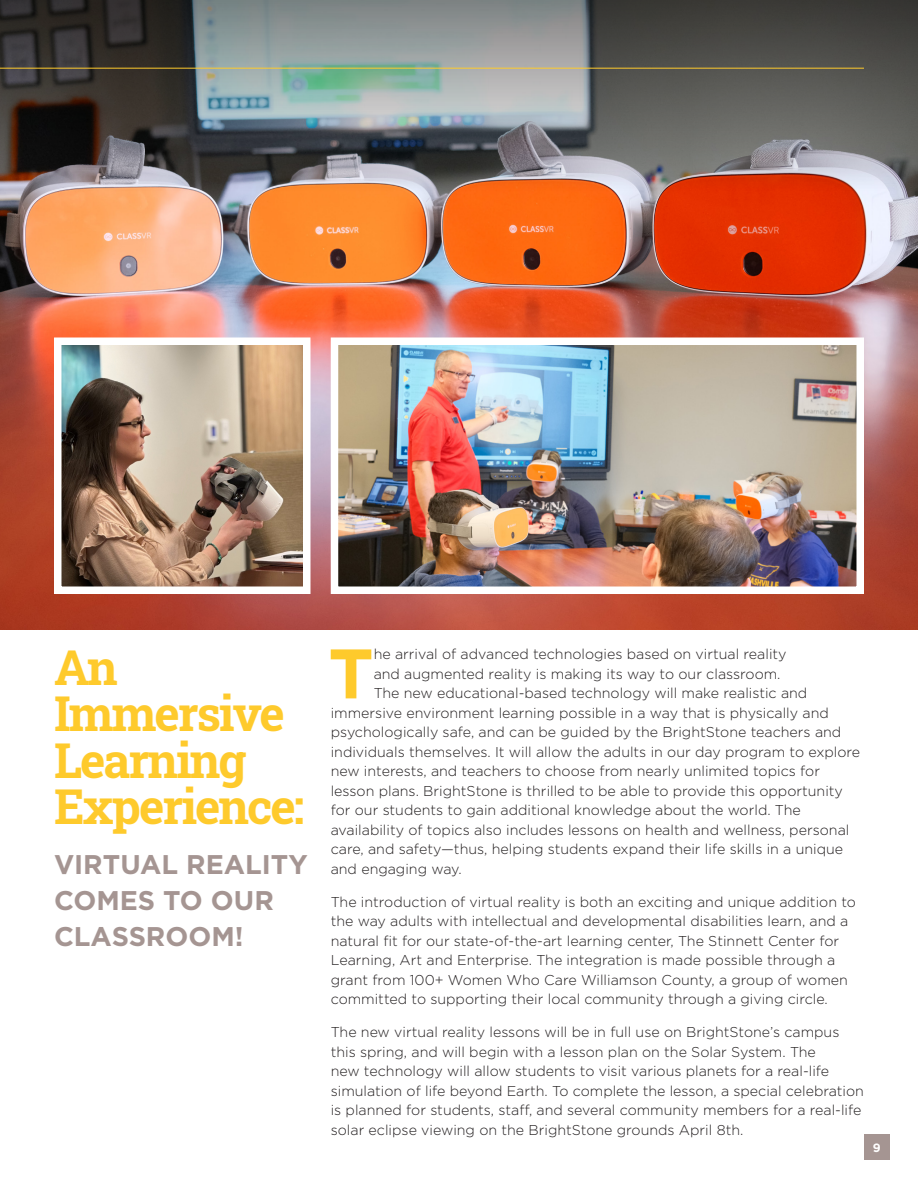
<style>
.page{position:relative;width:918px;height:1188px;background:#fff}
.page>*{position:absolute;margin:0;border:0;box-sizing:border-box;transform-origin:0 0}
.t1{font:700 69.9px "Gotham";color:#feca2c}
.t2{font:48px/46.5px "Roboto Slab";letter-spacing:-.04em;color:#feca2c}
.t3{font:700 27px/36px "Gotham";color:#a59592}
.t4{font:300 14.25px/19.5px "Gotham";color:#231f20}
.t5{font:700 12px "Gotham";color:#fff}
</style>
<div class="page">
<img style="left:0;top:207px;width:918px;height:422px">
<img style="left:0;top:0;width:918px;height:207px">
<hr style="left:0;top:68px;width:864px;height:1px;background:#feca2c">
<div style="left:864px;top:1134px;width:26px;height:26px;background:#a59592"></div>
<img style="left:63px;top:347px;width:238px;height:238px">
<div style="left:54px;top:338px;width:256px;height:256px;border:8px solid #fff"></div>
<img style="left:340px;top:347px;width:515px;height:238px">
<div style="left:331px;top:338px;width:533px;height:256px;border:8px solid #fff"></div>
<p class="t2" style="left:54px;top:643px;width:252px">An<br>Immersive<br>Learning<br>Experience:</p>
<p class="t3" style="left:54px;top:846px;width:255px">VIRTUAL REALITY<br>COMES TO OUR<br>CLASSROOM!</p>
<p class="t1" style="left:328px;top:627px;width:47px">T</p>
<p class="t4" style="left:374px;top:644px;width:414px">he arrival of advanced technologies based on virtual reality</p>
<p class="t4" style="left:374px;top:664px;width:408px">and augmented reality is making its way to our classroom.</p>
<p class="t4" style="left:374px;top:683px;width:435px">The new educational-based technology will make realistic and</p>
<p class="t4" style="left:331px;top:703px;width:500px">immersive environment learning possible in a way that is physically and</p>
<p class="t4" style="left:331px;top:722px;width:512px">psychologically safe, and can be guided by the BrightStone teachers and</p>
<p class="t4" style="left:331px;top:742px;width:531px">individuals themselves. It will allow the adults in our day program to explore</p>
<p class="t4" style="left:331px;top:761px;width:491px">new interests, and teachers to choose from nearly unlimited topics for</p>
<p class="t4" style="left:331px;top:781px;width:514px">lesson plans. BrightStone is thrilled to be able to provide this opportunity</p>
<p class="t4" style="left:331px;top:800px;width:472px">for our students to gain additional knowledge about the world. The</p>
<p class="t4" style="left:331px;top:820px;width:520px">availability of topics also includes lessons on health and wellness, personal</p>
<p class="t4" style="left:331px;top:839px;width:514px">care, and safety—thus, helping students expand their life skills in a unique</p>
<p class="t4" style="left:331px;top:859px;width:132px">and engaging way.</p>
<p class="t4" style="left:331px;top:892px;width:527px">The introduction of virtual reality is both an exciting and unique addition to the way adults with intellectual and developmental disabilities learn, and a natural fit for our state-of-the-art learning center, The Stinnett Center for Learning, Art and Enterprise. The integration is made possible through a grant from 100+ Women Who Care Williamson County, a group of women committed to supporting their local community through a giving circle.</p>
<p class="t4" style="left:331px;top:1022px;width:535px">The new virtual reality lessons will be in full use on BrightStone’s campus this spring, and will begin with a lesson plan on the Solar System. The<br>new technology will allow students to visit various planets for a real-life simulation of life beyond Earth. To complete the lesson, a special celebration is planned for students, staff, and several community members for a real-life solar eclipse viewing on the BrightStone grounds April 8th.</p>
<p class="t5" style="left:873px;top:1139px;width:9px">9</p>
<p class="t5" style="left:873px;top:1139px;width:9px">5</p>
</div>
